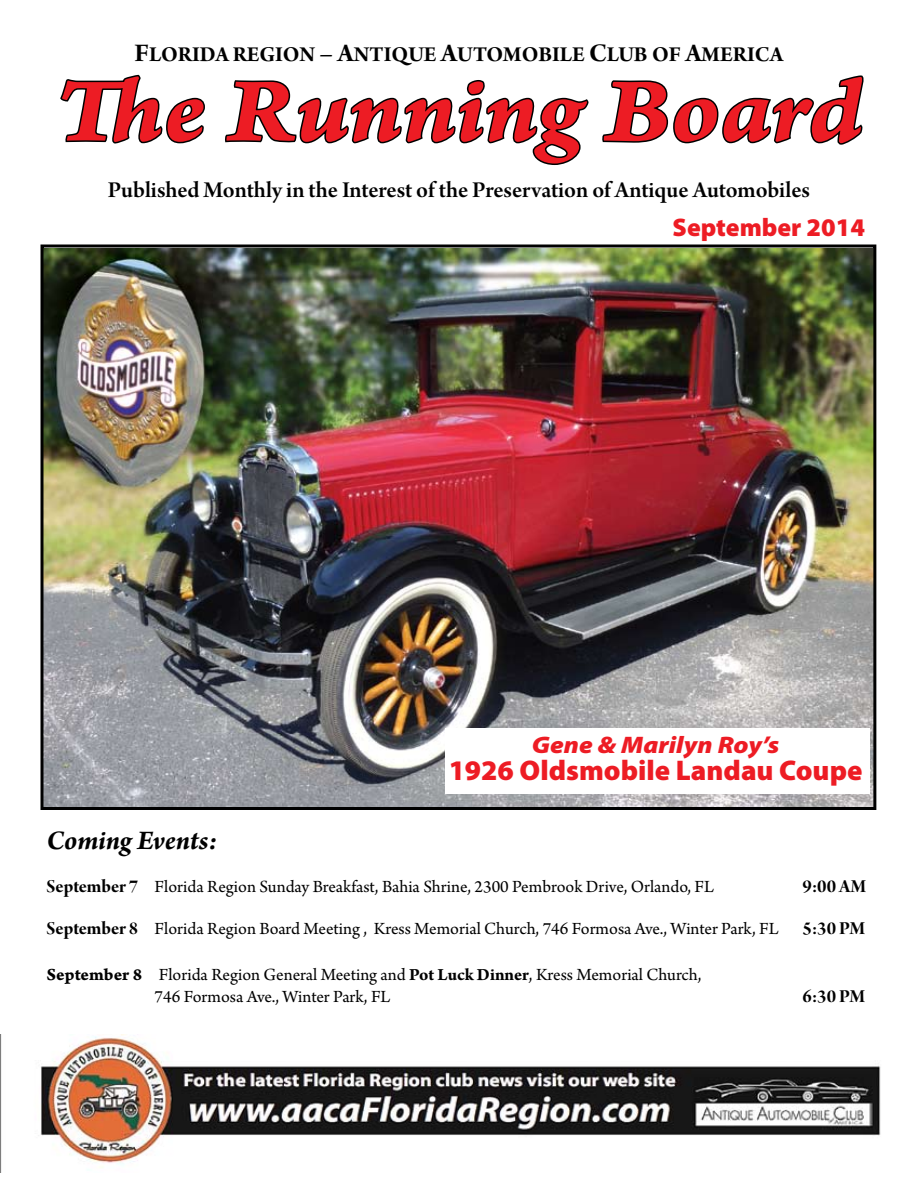
<style>
.page{position:relative;width:918px;height:1188px;background:#fff}
.page>*{position:absolute;margin:0;border:0;box-sizing:border-box;transform-origin:0 0}
.t1{font:96px "Arno Pro Bold Italic Caption";letter-spacing:-.01em;color:#ed1c24;scale:1.06 1}
.t2{font:900 28.5px "Myriad Pro";color:#ed1c24}
.t3{font:italic 700 28.5px "Arno Pro";letter-spacing:-.005em;color:#000}
.t4{font:900 25.5px "Myriad Pro";color:#ed1c24}
.t5{font:24px "Arno Pro Smbd Subhead";color:#000}
.t6{font:italic 900 24px "Myriad Pro";color:#ed1c24;scale:1.1 1}
.t7{font:22.5px "Arno Pro Bold Subhead";color:#000}
.t8{font:19.5px "Arno Pro Bold Display";color:#000}
.t9{font:18px/21.6px "Arno Pro";color:#000}
.s1{font-size:27px}
.s2{font-family:"Arno Pro Bold Display";font-size:19.5px}
.s3{font-family:"Arno Pro Bold Caption"}
.s4{font-weight:700}
</style>
<div class="page">
<img style="left:44px;top:249px;width:828px;height:557px">
<div style="left:40px;top:244px;width:836px;height:566px;border:3px solid #000"></div>
<svg style="left:60px;top:74px;width:145px;height:70px"></svg>
<svg style="left:225px;top:80px;width:364px;height:85px"></svg>
<svg style="left:602px;top:75px;width:262px;height:70px"></svg>
<div style="left:445px;top:729px;width:425px;height:65px;background:#fff"></div>
<img style="left:1px;top:1034px;width:880px;height:138px">
<p class="t7" style="left:135px;top:42px;width:650px"><span class="s1">F</span>LORIDA REGION <span class="s1">– A</span>NTIQUE <span class="s1">A</span>UTOMOBILE <span class="s1">C</span>LUB OF <span class="s1">A</span>MERICA</p>
<h1 class="t1" style="left:55px;top:50px;width:764px">The Running Board</h1>
<h3 class="t5" style="left:108px;top:176px;width:704px">Published Monthly in the Interest of the Preservation of Antique Automobiles</h3>
<h3 class="t4" style="left:673px;top:211px;width:194px">September 2014</h3>
<h3 class="t6" style="left:532px;top:729px;width:227px">Gene &amp; Marilyn Roy’s</h3>
<h2 class="t2" style="left:449px;top:751px;width:415px">1926 Oldsmobile Landau Coupe</h2>
<h2 class="t3" style="left:47px;top:824px;width:172px">Coming Events:</h2>
<p class="t9" style="left:47px;top:876px;width:669px"><span class="s2">September 7</span> Florida Region Sunday Breakfast, Bahia Shrine, 2300 Pembrook Drive, Orlando, FL</p>
<p class="t8" style="left:803px;top:875px;width:65px">9:00 AM</p>
<p class="t9" style="left:47px;top:919px;width:820px"><span class="s2">September 8</span> Florida Region Board Meeting , Kress Memorial Church, 746 Formosa Ave., Winter Park, FL <span class="s2">5:30 PM</span></p>
<p class="t9" style="left:155px;top:965px;width:548px;text-indent:-108px"><span class="s3">September 8</span> Florida Region General Meeting and <span class="s4">Pot Luck Dinner</span>, Kress Memorial Church,<br>746 Formosa Ave., Winter Park, FL</p>
<p class="t8" style="left:803px;top:985px;width:64px">6:30 PM</p>
</div>
